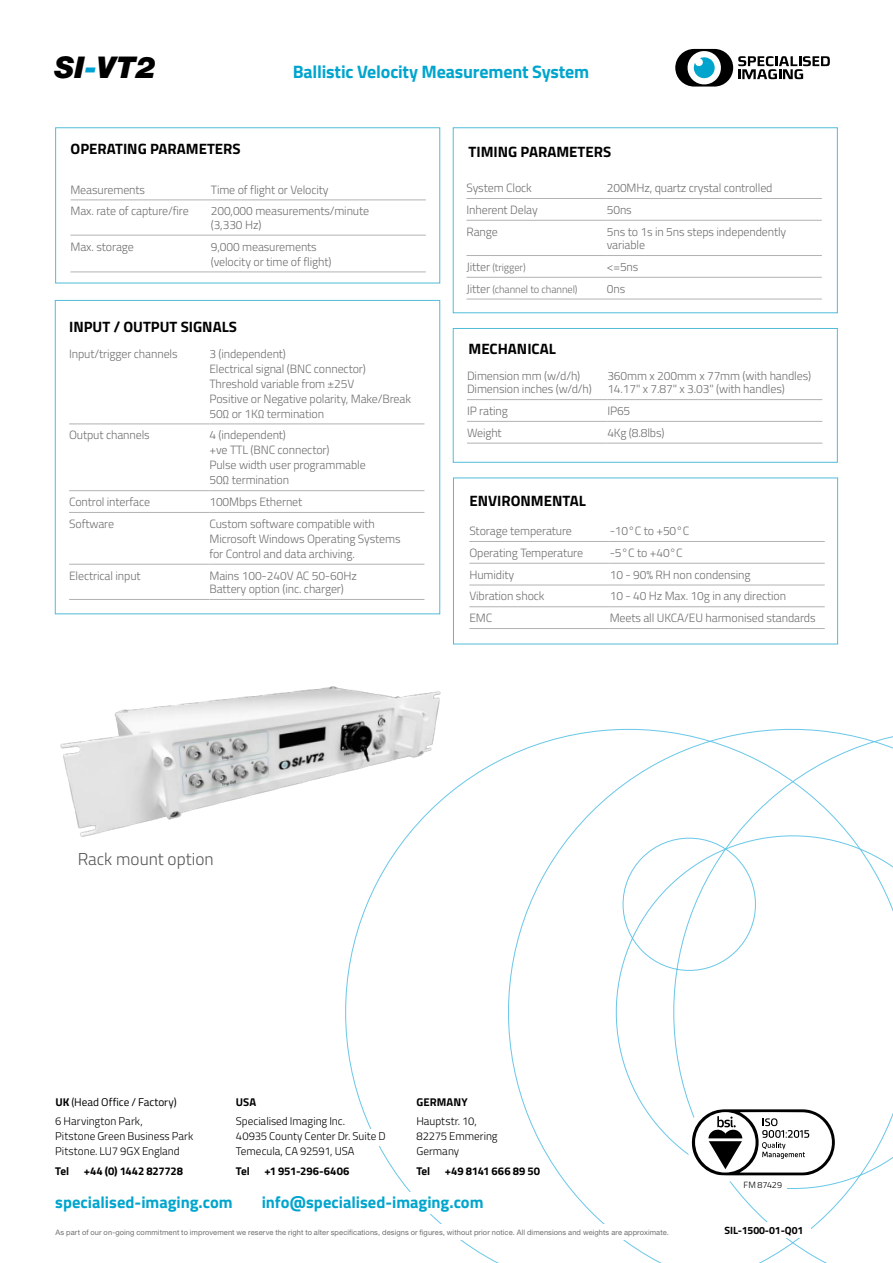
<style>
.page{position:relative;width:893px;height:1263px;background:#fff}
.page>*{position:absolute;margin:0;border:0;box-sizing:border-box;transform-origin:0 0}
.t1{font:italic 900 30px "Helvetica Neue LT Std";color:#000}
.t2{font:700 18px "Titillium";letter-spacing:-.01em;color:#00a5ce}
.t3{font:300 17.25px "Titillium";color:#575756}
.t4{font:700 16.5px "Titillium";color:#00a5ce}
.t5{font:700 15px "Titillium";color:#000}
.t6{font:300 12px/15px "Titillium";letter-spacing:-.01em;color:#706f6f}
.t7{font:300 11.25px/15px "Titillium";color:#000}
.t8{font:700 11.25px "Titillium";letter-spacing:-.005em;color:#000}
.t9{font:11.25px/19.2px "Titillium";color:#000}
.t10{font:300 10.5px "Titillium";letter-spacing:-.01em;color:#706f6f}
.t11{font:700 10.5px "Titillium";letter-spacing:-.01em;color:#000}
.t12{font:300 9px "Titillium";letter-spacing:-.005em;color:#000}
.t13{font:7.5px "Helvetica Neue LT Std";letter-spacing:.01em;color:#706f6f}
.s1{color:#00a1d4}
.s2{font-size:12px}
.s3{font-weight:700}
.s4{font-weight:300}
</style>
<div class="page">
<svg style="left:345px;top:728px;width:548px;height:535px"></svg>
<div style="left:314px;top:1129px;width:78px;height:16px;background:#fff"></div>
<div style="left:380px;top:1193px;width:83px;height:21px;background:#fff"></div>
<svg style="left:738px;top:56px;width:92px;height:23px"></svg>
<div style="left:675px;top:49px;width:58px;height:38px;background:#000;border-radius:19px"></div>
<svg style="left:686px;top:49px;width:37px;height:37px"></svg>
<div style="left:418px;top:1224px;width:221px;height:16px;background:#fff"></div>
<div style="left:688px;top:1104px;width:150px;height:77px;background:#fff;border-radius:33px"></div>
<svg style="left:691px;top:1109px;width:144px;height:66px"></svg>
<div style="left:741px;top:1178px;width:46px;height:13px;background:#fff"></div>
<div style="left:453px;top:128px;width:384px;height:185px;background:#fff;border:1px solid #50bcd9"></div>
<hr style="left:466px;top:198px;width:141px;height:1px;background:#b3b2b2">
<hr style="left:607px;top:198px;width:215px;height:1px;background:#b3b2b2">
<hr style="left:466px;top:220px;width:141px;height:1px;background:#b3b2b2">
<hr style="left:607px;top:220px;width:215px;height:1px;background:#b3b2b2">
<hr style="left:466px;top:255px;width:141px;height:1px;background:#b3b2b2">
<hr style="left:607px;top:255px;width:215px;height:1px;background:#b3b2b2">
<hr style="left:466px;top:277px;width:141px;height:1px;background:#b3b2b2">
<hr style="left:607px;top:277px;width:215px;height:1px;background:#b3b2b2">
<hr style="left:466px;top:299px;width:141px;height:1px;background:#b3b2b2">
<hr style="left:607px;top:299px;width:215px;height:1px;background:#b3b2b2">
<hr style="left:70px;top:200px;width:141px;height:1px;background:#b3b2b2">
<hr style="left:211px;top:200px;width:215px;height:1px;background:#b3b2b2">
<hr style="left:70px;top:235px;width:141px;height:1px;background:#b3b2b2">
<hr style="left:211px;top:235px;width:215px;height:1px;background:#b3b2b2">
<hr style="left:70px;top:272px;width:141px;height:1px;background:#b3b2b2">
<hr style="left:211px;top:272px;width:215px;height:1px;background:#b3b2b2">
<div style="left:453px;top:328px;width:384px;height:134px;background:#fff;border:1px solid #50bcd9"></div>
<hr style="left:467px;top:399px;width:140px;height:1px;background:#b3b2b2">
<hr style="left:607px;top:399px;width:215px;height:1px;background:#b3b2b2">
<hr style="left:467px;top:421px;width:140px;height:1px;background:#b3b2b2">
<hr style="left:607px;top:421px;width:215px;height:1px;background:#b3b2b2">
<hr style="left:467px;top:443px;width:140px;height:1px;background:#b3b2b2">
<hr style="left:607px;top:443px;width:215px;height:1px;background:#b3b2b2">
<div style="left:453px;top:478px;width:385px;height:166px;background:#fff;border:1px solid #50bcd9"></div>
<hr style="left:469px;top:541px;width:141px;height:1px;background:#b3b2b2">
<hr style="left:610px;top:541px;width:215px;height:1px;background:#b3b2b2">
<hr style="left:469px;top:563px;width:141px;height:1px;background:#b3b2b2">
<hr style="left:610px;top:563px;width:215px;height:1px;background:#b3b2b2">
<hr style="left:469px;top:585px;width:141px;height:1px;background:#b3b2b2">
<hr style="left:610px;top:585px;width:215px;height:1px;background:#b3b2b2">
<hr style="left:469px;top:606px;width:141px;height:1px;background:#b3b2b2">
<hr style="left:610px;top:606px;width:215px;height:1px;background:#b3b2b2">
<hr style="left:469px;top:628px;width:141px;height:1px;background:#b3b2b2">
<hr style="left:610px;top:628px;width:215px;height:1px;background:#b3b2b2">
<div style="left:55px;top:300px;width:385px;height:314px;background:#fff;border:1px solid #50bcd9"></div>
<hr style="left:69px;top:424px;width:140px;height:1px;background:#b3b2b2">
<hr style="left:209px;top:424px;width:215px;height:1px;background:#b3b2b2">
<hr style="left:69px;top:490px;width:140px;height:1px;background:#b3b2b2">
<hr style="left:209px;top:490px;width:215px;height:1px;background:#b3b2b2">
<hr style="left:69px;top:512px;width:140px;height:1px;background:#b3b2b2">
<hr style="left:209px;top:512px;width:215px;height:1px;background:#b3b2b2">
<hr style="left:69px;top:564px;width:140px;height:1px;background:#b3b2b2">
<hr style="left:209px;top:564px;width:215px;height:1px;background:#b3b2b2">
<hr style="left:69px;top:599px;width:140px;height:1px;background:#b3b2b2">
<hr style="left:209px;top:599px;width:215px;height:1px;background:#b3b2b2">
<img style="left:60px;top:686px;width:425px;height:166px">
<div style="left:717px;top:1222px;width:94px;height:16px;background:#fff"></div>
<h1 class="t1" style="left:54px;top:49px;width:103px">SI<span class="s1">-</span>VT2</h1>
<h2 class="t2" style="left:293px;top:58px;width:298px">Ballistic Velocity Measurement System</h2>
<p class="t5" style="left:71px;top:137px;width:172px">OPERATING PARAMETERS</p>
<p class="t6" style="left:70px;top:181px;width:76px">Measurements</p>
<p class="t6" style="left:211px;top:181px;width:119px">Time of flight or Velocity</p>
<p class="t6" style="left:70px;top:203px;width:120px">Max. rate of capture/fire</p>
<p class="t6" style="left:211px;top:204px;width:160px;line-height:13.5px">200,000 measurements/minute (3,330 Hz)</p>
<p class="t6" style="left:70px;top:238px;width:65px">Max. storage</p>
<p class="t6" style="left:211px;top:238px;width:122px">9,000 measurements (velocity or time of flight)</p>
<p class="t5" style="left:69px;top:315px;width:169px">INPUT / OUTPUT SIGNALS</p>
<p class="t6" style="left:69px;top:345px;width:110px">Input/trigger channels</p>
<p class="t6" style="left:209px;top:345px;width:203px">3 (independent)<br>Electrical signal (BNC connector)<br>Threshold variable from ±25V<br>Positive or Negative polarity, Make/Break<br>50Ω or 1KΩ termination</p>
<p class="t6" style="left:69px;top:427px;width:82px">Output channels</p>
<p class="t6" style="left:209px;top:427px;width:158px">4 (independent)<br>+ve TTL (BNC connector)<br>Pulse width user programmable<br>50Ω termination</p>
<p class="t6" style="left:69px;top:494px;width:83px">Control interface</p>
<p class="t6" style="left:209px;top:494px;width:94px">100Mbps Ethernet</p>
<p class="t6" style="left:69px;top:515px;width:47px">Software</p>
<p class="t6" style="left:209px;top:515px;width:193px">Custom software compatible with<br>Microsoft Windows Operating Systems for Control and data archiving.</p>
<p class="t6" style="left:69px;top:567px;width:73px">Electrical input</p>
<p class="t6" style="left:209px;top:568px;width:149px;line-height:13.5px">Mains 100-240V AC 50-60Hz<br>Battery option (inc. charger)</p>
<p class="t5" style="left:468px;top:141px;width:144px">TIMING PARAMETERS</p>
<p class="t6" style="left:466px;top:180px;width:67px">System Clock</p>
<p class="t6" style="left:607px;top:180px;width:167px">200MHz, quartz crystal controlled</p>
<p class="t6" style="left:466px;top:202px;width:73px">Inherent Delay</p>
<p class="t6" style="left:607px;top:202px;width:27px">50ns</p>
<p class="t6" style="left:466px;top:223px;width:33px">Range</p>
<p class="t6" style="left:607px;top:224px;width:181px;line-height:13.5px">5ns to 1s in 5ns steps independently variable</p>
<p class="t10" style="left:466px;top:260px;width:61px"><span class="s2">Jitter</span> (trigger)</p>
<p class="t6" style="left:607px;top:259px;width:33px">&lt;=5ns</p>
<p class="t10" style="left:466px;top:281px;width:113px"><span class="s2">Jitter</span> (channel to channel)</p>
<p class="t6" style="left:607px;top:280px;width:20px">0ns</p>
<p class="t5" style="left:468px;top:337px;width:89px">MECHANICAL</p>
<p class="t6" style="left:467px;top:368px;width:126px;line-height:13.5px">Dimension mm (w/d/h)<br>Dimension inches (w/d/h)</p>
<p class="t6" style="left:607px;top:368px;width:205px;line-height:13.5px">360mm x 200mm x 77mm (with handles)<br>14.17" x 7.87" x 3.03" (with handles)</p>
<p class="t6" style="left:467px;top:403px;width:42px">IP rating</p>
<p class="t6" style="left:607px;top:403px;width:25px">IP65</p>
<p class="t6" style="left:467px;top:424px;width:36px">Weight</p>
<p class="t6" style="left:607px;top:424px;width:59px">4Kg (8.8lbs)</p>
<p class="t5" style="left:469px;top:489px;width:118px">ENVIRONMENTAL</p>
<p class="t6" style="left:469px;top:523px;width:104px">Storage temperature</p>
<p class="t6" style="left:610px;top:523px;width:81px">-10°C to +50°C</p>
<p class="t6" style="left:469px;top:545px;width:115px">Operating Temperature</p>
<p class="t6" style="left:610px;top:545px;width:75px">-5°C to +40°C</p>
<p class="t6" style="left:469px;top:566px;width:46px">Humidity</p>
<p class="t6" style="left:610px;top:566px;width:142px">10 - 90% RH non condensing</p>
<p class="t6" style="left:469px;top:588px;width:77px">Vibration shock</p>
<p class="t6" style="left:610px;top:588px;width:178px">10 - 40 Hz Max. 10g in any direction</p>
<p class="t6" style="left:469px;top:610px;width:24px">EMC</p>
<p class="t6" style="left:610px;top:610px;width:207px">Meets all UKCA/EU harmonised standards</p>
<h3 class="t3" style="left:78px;top:847px;width:138px">Rack mount option</h3>
<p class="t9" style="left:55px;top:1092px;width:123px"><span class="s3">UK</span> (Head Office / Factory)<br><span class="s4">6 Harvington Park,</span></p>
<p class="t7" style="left:55px;top:1128px;width:140px">Pitstone Green Business Park<br>Pitstone. LU7 9GX England</p>
<p class="t8" style="left:55px;top:1162px;width:15px">Tel</p>
<p class="t8" style="left:84px;top:1162px;width:101px">+44 (0) 1442 827728</p>
<p class="t8" style="left:236px;top:1093px;width:22px">USA</p>
<p class="t7" style="left:236px;top:1113px;width:151px">Specialised Imaging Inc.<br>40935 County Center Dr. Suite D<br>Temecula, CA 92591, USA</p>
<p class="t8" style="left:236px;top:1162px;width:15px">Tel</p>
<p class="t8" style="left:264px;top:1162px;width:87px">+1 951-296-6406</p>
<p class="t8" style="left:416px;top:1093px;width:53px">GERMANY</p>
<p class="t7" style="left:416px;top:1113px;width:83px">Hauptstr. 10,<br>82275 Emmering<br>Germany</p>
<p class="t8" style="left:416px;top:1162px;width:15px">Tel</p>
<p class="t8" style="left:445px;top:1162px;width:97px">+49 8141 666 89 50</p>
<h3 class="t4" style="left:55px;top:1189px;width:179px">specialised-imaging.com</h3>
<h3 class="t4" style="left:262px;top:1189px;width:223px">info@specialised-imaging.com</h3>
<p class="t13" style="left:56px;top:1228px;width:615px">As part of our on-going commitment to improvement we reserve the right to alter specifications, designs or figures, without prior notice. All dimensions and weights are approximate.</p>
<p class="t12" style="left:743px;top:1178px;width:40px">FM 87429</p>
<p class="t11" style="left:725px;top:1223px;width:80px">SIL-1500-01-Q01</p>
</div>
